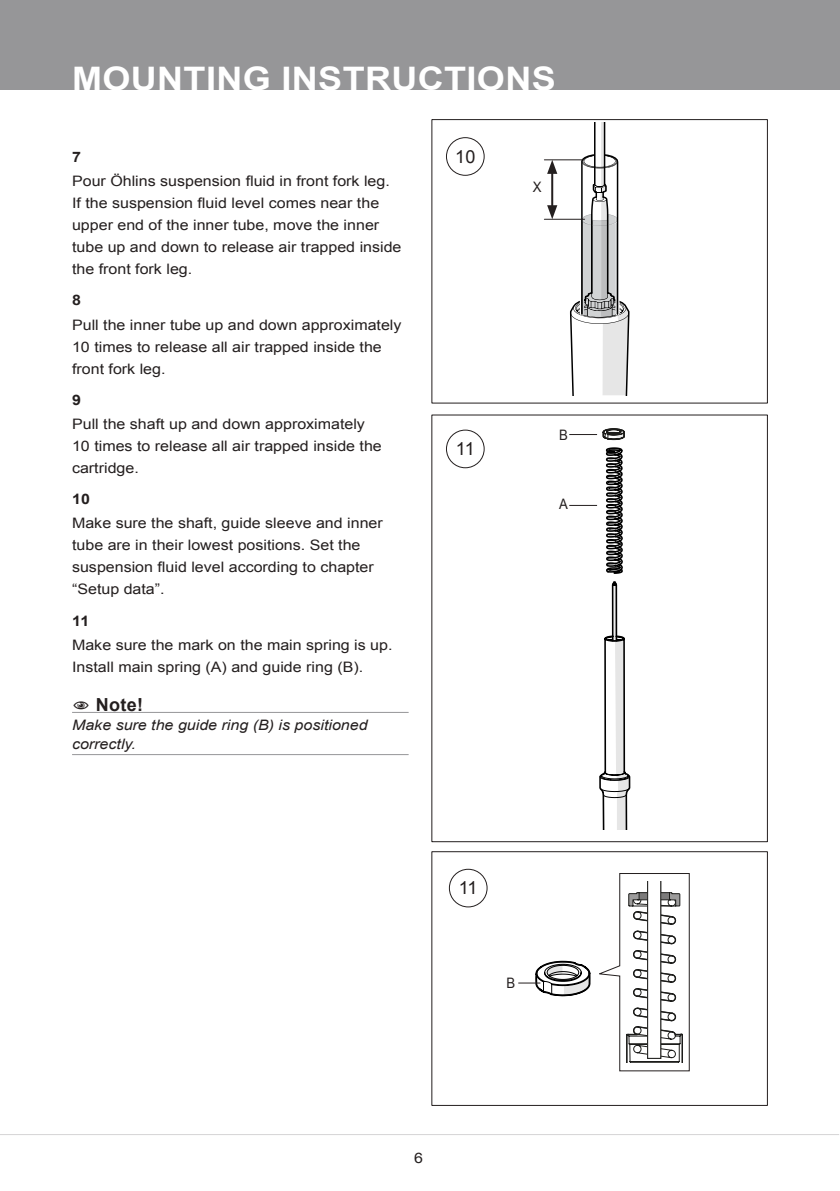
<style>
.page{position:relative;width:840px;height:1191px;background:#fff}
.page>*{position:absolute;margin:0;border:0;box-sizing:border-box;transform-origin:0 0}
.t1{font:700 32.4px "Arial";letter-spacing:.01em;color:#fff;scale:1.11 1}
.t2{font:18px "Arial";color:#241f1f}
.t3{font:700 18px "Arial";color:#241f1f}
.t4{font:14.4px/22px "Arial";color:#241f1f;scale:1.11 1}
.t5{font:italic 14.4px/19px "Arial";color:#241f1f;scale:1.11 1}
.t6{font:700 14.4px "Arial";color:#241f1f;scale:1.11 1}
.t7{font:14.4px "Arial Narrow";color:#241f1f;scale:1.11 1}
</style>
<div class="page">
<div style="left:0;top:0;width:839px;height:90px;background:#969698"></div>
<hr style="left:0;top:1134px;width:838px;height:1px;background:#d5d4d5">
<hr style="left:72px;top:712px;width:336px;height:1px;background:#969698">
<hr style="left:72px;top:754px;width:336px;height:1px;background:#969698">
<div style="left:431px;top:851px;width:336px;height:255px;border:1px solid #241f1f"></div>
<div style="left:445px;top:429px;width:39px;height:39px;border:1px solid #241f1f;border-radius:50%"></div>
<div style="left:448px;top:868px;width:39px;height:39px;border:1px solid #241f1f;border-radius:50%"></div>
<div style="left:445px;top:137px;width:39px;height:39px;border:1px solid #241f1f;border-radius:50%"></div>
<svg style="left:569px;top:122px;width:60px;height:273px"></svg>
<hr style="left:544px;top:159px;width:39px;height:1px;background:#241f1f">
<hr style="left:544px;top:219px;width:40px;height:1px;background:#241f1f">
<hr style="left:551px;top:171px;width:2px;height:37px;background:#241f1f">
<svg style="left:547px;top:205px;width:10px;height:14px"></svg>
<svg style="left:547px;top:160px;width:10px;height:14px"></svg>
<svg style="left:518px;top:873px;width:171px;height:198px"></svg>
<svg style="left:569px;top:428px;width:61px;height:401px"></svg>
<h1 class="t1" style="left:72px;top:57px;width:437px">MOUNTING INSTRUCTIONS</h1>
<p class="t6" style="left:72px;top:147px;width:10px">7</p>
<p class="t4" style="left:72px;top:170px;width:298px">Pour Öhlins suspension fluid in front fork leg.<br>If the suspension fluid level comes near the upper end of the inner tube, move the inner tube up and down to release air trapped inside the front fork leg.</p>
<p class="t6" style="left:72px;top:291px;width:10px">8</p>
<p class="t4" style="left:72px;top:313px;width:298px">Pull the inner tube up and down approximately<br>10 times to release all air trapped inside the front fork leg.</p>
<p class="t6" style="left:72px;top:390px;width:10px">9</p>
<p class="t4" style="left:72px;top:413px;width:280px">Pull the shaft up and down approximately<br>10 times to release all air trapped inside the cartridge.</p>
<p class="t6" style="left:72px;top:489px;width:18px">10</p>
<p class="t4" style="left:72px;top:512px;width:281px">Make sure the shaft, guide sleeve and inner tube are in their lowest positions. Set the suspension fluid level according to chapter “Setup data”.</p>
<p class="t6" style="left:72px;top:611px;width:17px">11</p>
<p class="t4" style="left:72px;top:633px;width:290px">Make sure the mark on the main spring is up.<br>Install main spring (A) and guide ring (B).</p>
<p class="t3" style="left:109px;top:692px;width:36px">Not e!</p>
<p class="t5" style="left:72px;top:715px;width:267px">Make sure the guide ring (B) is positioned correctly.</p>
<p class="t2" style="left:455px;top:144px;width:22px">10</p>
<p class="t7" style="left:532px;top:177px;width:9px">X</p>
<p class="t2" style="left:455px;top:437px;width:20px">11</p>
<p class="t7" style="left:558px;top:424px;width:9px">B</p>
<p class="t7" style="left:558px;top:493px;width:9px">A</p>
<p class="t2" style="left:458px;top:876px;width:20px">11</p>
<p class="t7" style="left:506px;top:972px;width:9px">B</p>
<p class="t4" style="left:414px;top:1147px;width:10px">6</p>
</div>
